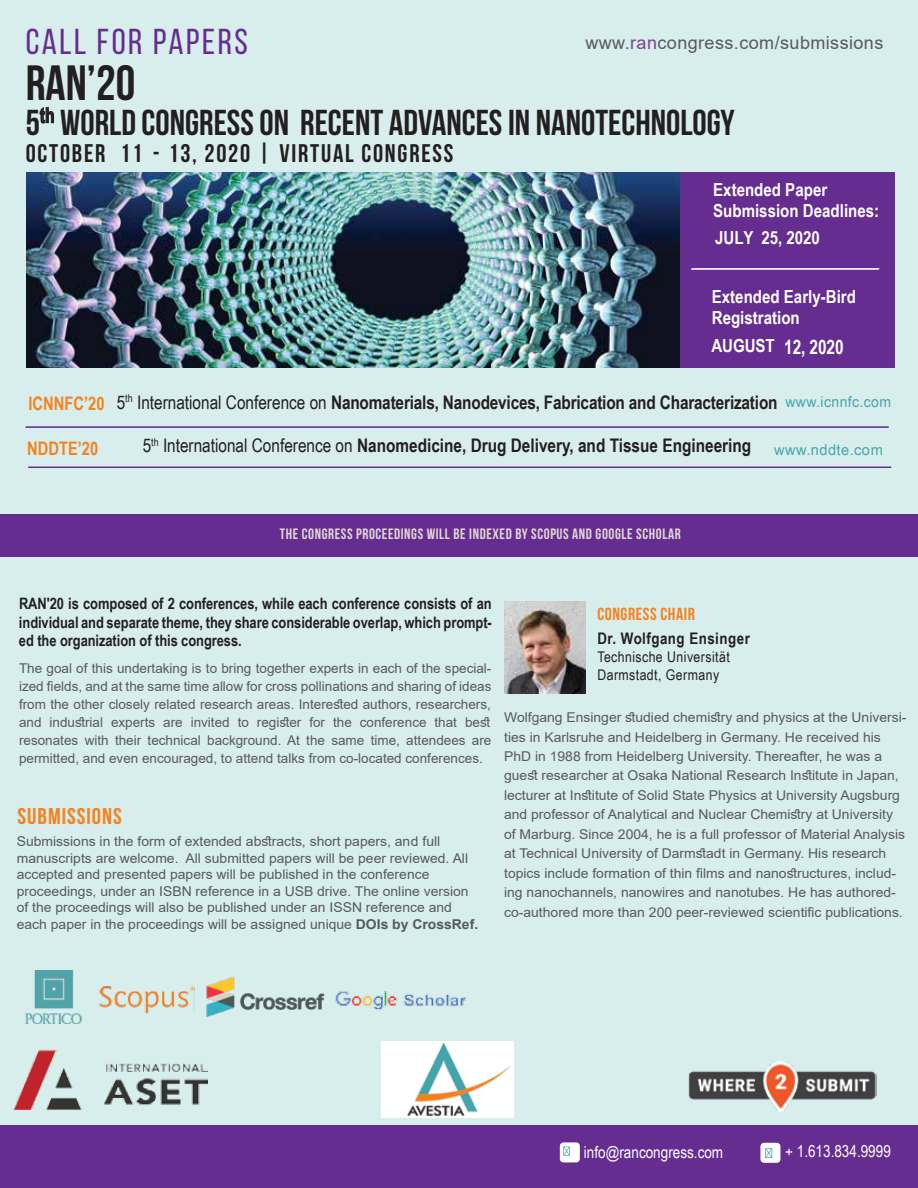
<style>
.page{position:relative;width:918px;height:1188px;background:#d8eeec}
.page>*{position:absolute;margin:0;border:0;box-sizing:border-box;transform-origin:0 0}
.t1{font:700 49.5px "Bebas Neue";color:#231f20}
.t2{font:700 36px "Bebas Neue";color:#231f20}
.t3{font:36px "Bebas Neue";letter-spacing:.07em;color:#662d91}
.t4{font:700 25.5px "Bebas Neue";letter-spacing:.07em;color:#231f20}
.t5{font:700 22.8px "Bebas Neue";letter-spacing:.04em;color:#f48220}
.t6{font:700 19.95px "Arial Narrow";letter-spacing:-.005em;color:#fff;scale:.94 1}
.t7{font:700 18.75px "Arial Narrow";letter-spacing:-.01em;color:#231f20}
.t8{font:700 18.6px "Arial Narrow";color:#f48220;scale:.96 1}
.t9{font:700 18px/21.6px "Arial Narrow";color:#fff}
.t10{font:18px "Arial";letter-spacing:.025em;color:#58595b}
.t11{font:700 17.55px "Bebas Neue";letter-spacing:.03em;color:#f48220}
.t12{font:16.5px "Arial Narrow";color:#fff}
.t13{font:700 15.9px "Arial Narrow";letter-spacing:.03em;color:#231f20}
.t14{font:700 15.75px/18.8px "Arial Narrow";letter-spacing:-.005em;color:#231f20;text-align:justify}
.t15{font:700 15px "Bebas Neue";letter-spacing:.04em;color:#e0d8d3}
.t16{font:15px "Arial Narrow";letter-spacing:.025em;color:#48a4ad;scale:1.14 1}
.t17{font:15px "Arial Narrow";letter-spacing:.025em;color:#48a4ad;scale:1.19 1}
.t18{font:14.7px/17.7px "Arial Narrow";letter-spacing:.03em;color:#231f20}
.t19{font:13.5px/19.5px "Arial";color:#58595b}
.s1{color:#7f3f98}
.s2{font-size:18px}
.s3{font-weight:400}
.s4{font-weight:700}
</style>
<div class="page">
<div style="left:543px;top:172px;width:352px;height:195px;background:#662d91"></div>
<svg style="left:39px;top:107px;width:15px;height:17px"></svg>
<img style="left:504px;top:602px;width:82px;height:91px">
<div style="left:0;top:1126px;width:918px;height:62px;background:#662d91"></div>
<div style="left:560px;top:1142px;width:20px;height:20px;background:#fff;border-radius:4px"></div>
<svg style="left:563px;top:1147px;width:7px;height:9px"></svg>
<div style="left:760px;top:1143px;width:20px;height:20px;background:#fff;border-radius:4px"></div>
<svg style="left:765px;top:1148px;width:7px;height:10px"></svg>
<hr style="left:26px;top:426px;width:863px;height:2px;background:#662d91">
<hr style="left:28px;top:466px;width:863px;height:2px;background:#662d91">
<img style="left:26px;top:172px;width:654px;height:196px">
<div style="left:0;top:514px;width:918px;height:42px;background:#662d91"></div>
<svg style="left:691px;top:268px;width:189px;height:2px"></svg>
<img style="left:25px;top:970px;width:300px;height:53px">
<img style="left:335px;top:991px;width:132px;height:20px">
<img style="left:14px;top:1049px;width:194px;height:61px">
<img style="left:381px;top:1042px;width:132px;height:75px">
<img style="left:688px;top:1062px;width:189px;height:49px">
<h2 class="t3" style="left:26px;top:22px;width:224px">CALL FOR PAPERS</h2>
<h3 class="t10" style="left:585px;top:30px;width:300px">www.<span class="s1">ran</span>congress.com/submissions</h3>
<h1 class="t1" style="left:26px;top:56px;width:111px">RAN’20</h1>
<h2 class="t2" style="left:26px;top:102px;width:710px">5<sup>th</sup> WORLD CONGRESS ON RECENT ADVANCES IN NANOTECHNOLOGY</h2>
<h3 class="t4" style="left:26px;top:139px;width:429px">OCTOBER 11 - 13, 2020 | VIRTUAL CONGRESS</h3>
<h3 class="t9" style="left:713px;top:178px;width:168px">Extended Paper<br>Submission Deadlines:</h3>
<h3 class="t9" style="left:715px;top:226px;width:106px">JULY 25, 2020</h3>
<h3 class="t9" style="left:712px;top:285px;width:146px">Extended Early-Bird<br>Registration</h3>
<h3 class="t6" style="left:711px;top:332px;width:142px"><span class="s2">AUGUST</span> 12, 2020</h3>
<h3 class="t8" style="left:29px;top:390px;width:81px">ICNNFC’20</h3>
<h3 class="t8" style="left:27px;top:434px;width:76px">NDDTE’20</h3>
<h3 class="t7" style="left:117px;top:388px;width:662px"><span class="s3">5</span><sup>th</sup> <span class="s3">International Conference on</span> Nanomaterials, Nanodevices, Fabrication and Characterization</h3>
<h3 class="t7" style="left:143px;top:431px;width:610px"><span class="s3">5</span><sup>th</sup> <span class="s3">International Conference on</span> Nanomedicine, Drug Delivery, and Tissue Engineering</h3>
<p class="t16" style="left:785px;top:390px;width:94px">www.icnnfc.com</p>
<p class="t17" style="left:774px;top:439px;width:93px">www.nddte.com</p>
<p class="t15" style="left:280px;top:526px;width:402px">THE CONGRESS PROCEEDINGS WILL BE INDEXED BY SCOPUS AND GOOGLE SCHOLAR</p>
<p class="t14" style="left:19px;top:593px;width:474px">RAN'20 is composed of 2 conferences, while each conference consists of an individual and separate theme, they share considerable overlap, which prompt&shy;ed the organization of this congress.</p>
<p class="t19" style="left:19px;top:659px;width:474px;line-height:18px;text-align:justify">The goal of this undertaking is to bring together experts in each of the special&shy;ized fields, and at the same time allow for cross pollinations and sharing of ideas from the other closely related research areas. Interested authors, researchers, and industrial experts are invited to register for the conference that best resonates with their technical background. At the same time, attendees are permitted, and even encouraged, to attend talks from co-located conferences.</p>
<h3 class="t5" style="left:18px;top:804px;width:106px">SUBMISSIONS</h3>
<p class="t19" style="left:17px;top:833px;width:463px;line-height:16.5px">Submissions in the form of extended abstracts, short papers, and full manuscripts are welcome. All submitted papers will be peer reviewed. All accepted and presented papers will be published in the conference proceedings, under an ISBN reference in a USB drive. The online version of the proceedings will also be published under an ISSN reference and each paper in the proceedings will be assigned unique <span class="s4">DOIs by CrossRef.</span></p>
<p class="t11" style="left:597px;top:605px;width:99px">CONGRESS CHAIR</p>
<p class="t13" style="left:597px;top:627px;width:154px">Dr. Wolfgang Ensinger</p>
<p class="t18" style="left:597px;top:647px;width:134px">Technische Universität<br>Darmstadt, Germany</p>
<p class="t19" style="left:504px;top:707px;width:404px">Wolfgang Ensinger studied chemistry and physics at the Universi&shy;ties in Karlsruhe and Heidelberg in Germany. He received his PhD in 1988 from Heidelberg University. Thereafter, he was a guest researcher at Osaka National Research Institute in Japan, lecturer at Institute of Solid State Physics at University Augsburg and professor of Analytical and Nuclear Chemistry at University of Marburg. Since 2004, he is a full professor of Material Analysis at Technical University of Darmstadt in Germany. His research topics include formation of thin films and nanostructures, includ&shy;ing nanochannels, nanowires and nanotubes. He has authored&shy;co-authored more than 200 peer-reviewed scientific publications.</p>
<p class="t12" style="left:584px;top:1140px;width:141px">info@rancongress.com</p>
<p class="t12" style="left:785px;top:1139px;width:107px">+ 1.613.834.9999</p>
</div>
